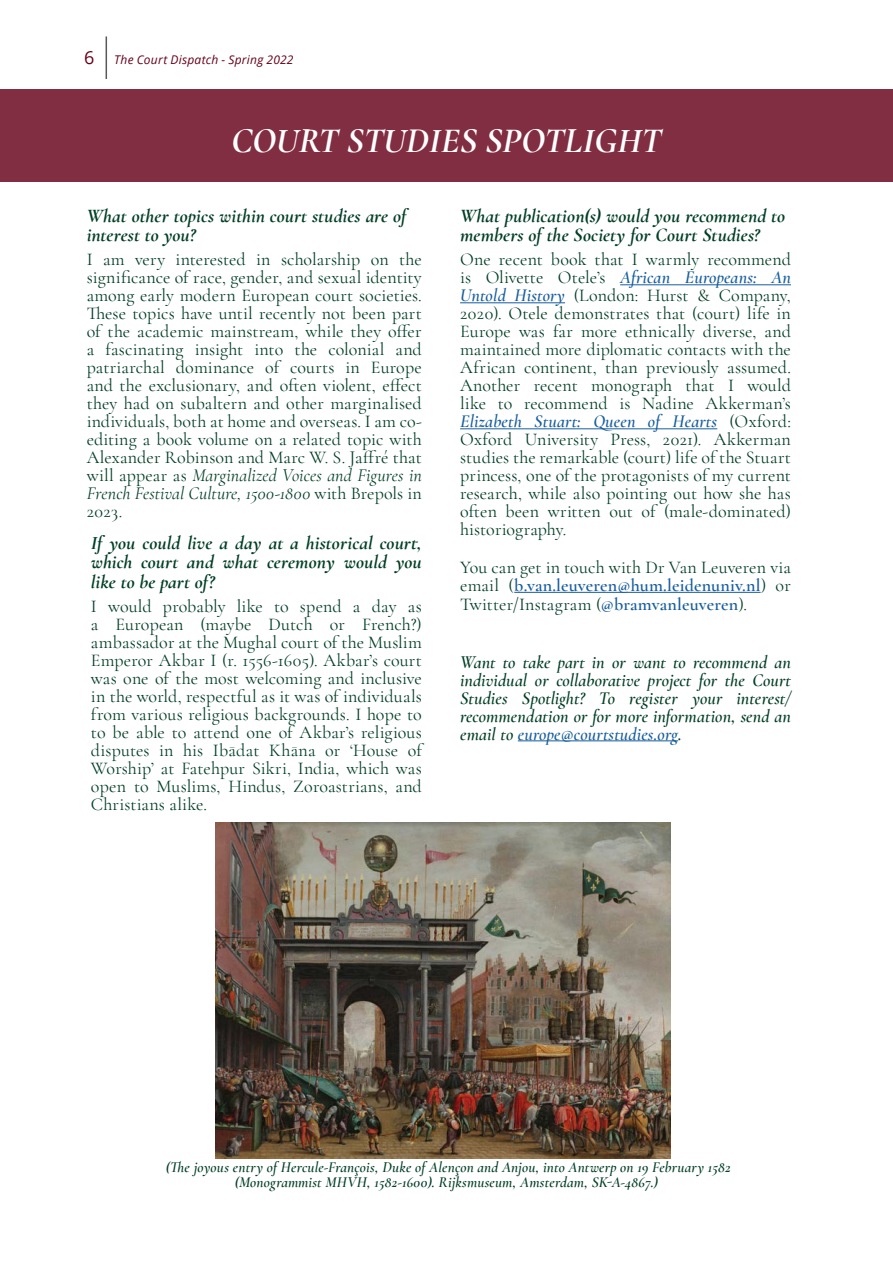
<style>
.page{position:relative;width:893px;height:1263px;background:#fff}
.page>*{position:absolute;margin:0;border:0;box-sizing:border-box;transform-origin:0 0}
.body_text_1_column_b{font:italic 700 36px "Cormorant Garamond";color:#fff}
.body_text_2_column{font:italic 700 19.5px/19.5px "Cormorant Garamond";letter-spacing:.005em;color:#003e25}
.body_text_2_column-2{font:18px/18px "Cormorant Garamond";letter-spacing:.005em;color:#003e25;text-align:justify}
.body_text_2_column-3{font:italic 600 18px/18px "Cormorant Garamond";letter-spacing:.01em;color:#003e25;text-align:justify}
.t1{font:italic 600 15px/15px "Cormorant Garamond";letter-spacing:.01em;color:#003e25;text-align:center}
.t2{font:italic 12px "Open Sans";letter-spacing:.02em;color:#670019}
.s1{font-style:normal;font-size:18px}
.s2{font-style:italic}
.s3{font-weight:600;font-style:italic;color:#175d9e}
.s4{font-weight:600;color:#175d9e}
.s5{color:#175d9e}
</style>
<div class="page">
<div style="left:0;top:89px;width:893px;height:93px;background:#822e42"></div>
<hr style="left:620px;top:284px;width:171px;height:1px;background:#175d9e">
<hr style="left:460px;top:302px;width:105px;height:1px;background:#175d9e">
<hr style="left:460px;top:428px;width:257px;height:1px;background:#175d9e">
<hr style="left:514px;top:592px;width:247px;height:1px;background:#175d9e">
<hr style="left:518px;top:740px;width:160px;height:1px;background:#175d9e">
<img style="left:216px;top:822px;width:455px;height:336px">
<hr style="left:106px;top:36px;width:1px;height:43px;background:#57585a">
<p class="t2" style="left:84px;top:51px;width:211px"><span class="s1">6</span> The Court Dispatch - Spring 2022</p>
<p class="body_text_1_column_b" style="left:231px;top:118px;width:432px">COURT STUDIES SPOTLIGHT</p>
<p class="body_text_2_column" style="left:87px;top:206px;width:321px">What other topics within court studies are of interest to you?</p>
<p class="body_text_2_column-2" style="left:87px;top:251px;width:337px">I am very interested in scholarship on the significance of race, gender, and sexual identity among early modern European court societies.<br>These topics have until recently not been part of the academic mainstream, while they offer a fascinating insight into the colonial and patriarchal dominance of courts in Europe and the exclusionary, and often violent, effect they had on subaltern and other marginalised individuals, both at home and overseas. I am co&shy;editing a book volume on a related topic with Alexander Robinson and Marc W. S. Jaffré that will appear as <span class="s2">Marginalized Voices and Figures in French Festival Culture, 1500-1800</span> with Brepols in 2023.</p>
<p class="body_text_2_column" style="left:91px;top:533px;width:332px;text-align:justify">If you could live a day at a historical court, which court and what ceremony would you like to be part of?</p>
<p class="body_text_2_column-2" style="left:91px;top:597px;width:332px">I would probably like to spend a day as a European (maybe Dutch or French?) ambassador at the Mughal court of the Muslim Emperor Akbar I (r. 1556-1605). Akbar’s court was one of the most welcoming and inclusive in the world, respectful as it was of individuals from various religious backgrounds. I hope to to be able to attend one of Akbar’s religious disputes in his Ibādat Khāna or ‘House of Worship’ at Fatehpur Sikri, India, which was open to Muslims, Hindus, Zoroastrians, and Christians alike.</p>
<p class="body_text_2_column" style="left:460px;top:206px;width:327px">What publication(s) would you recommend to members of the Society for Court Studies?</p>
<p class="body_text_2_column-2" style="left:460px;top:251px;width:332px">One recent book that I warmly recommend is Olivette Otele’s <span class="s3">African Europeans: An Untold History</span> (London: Hurst &amp; Company, 2020). Otele demonstrates that (court) life in Europe was far more ethnically diverse, and maintained more diplomatic contacts with the African continent, than previously assumed.<br>Another recent monograph that I would like to recommend is Nadine Akkerman’s <span class="s3">Elizabeth Stuart: Queen of Hearts</span> (Oxford:<br>Oxford University Press, 2021). Akkerman studies the remarkable (court) life of the Stuart princess, one of the protagonists of my current research, while also pointing out how she has often been written out of (male-dominated) historiography.</p>
<p class="body_text_2_column-2" style="left:460px;top:558px;width:332px;line-height:18.8px">You can get in touch with Dr Van Leuveren via email (<span class="s4">b.van.leuveren@hum.leidenuniv.nl</span>) or Twitter/Instagram (<span class="s4">@bramvanleuveren</span>).</p>
<p class="body_text_2_column-3" style="left:460px;top:653px;width:332px">Want to take part in or want to recommend an individual or collaborative project for the Court Studies Spotlight? To register your interest/ recommendation or for more information, send an email to <span class="s5">europe@courtstudies.org</span>.</p>
<p class="t1" style="left:166px;top:1160px;width:566px">(The joyous entry of Hercule-François, Duke of Alençon and Anjou, into Antwerp on 19 February 1582 (Monogrammist MHVH, 1582-1600). Rijksmuseum, Amsterdam, SK-A-4867.)</p>
</div>
